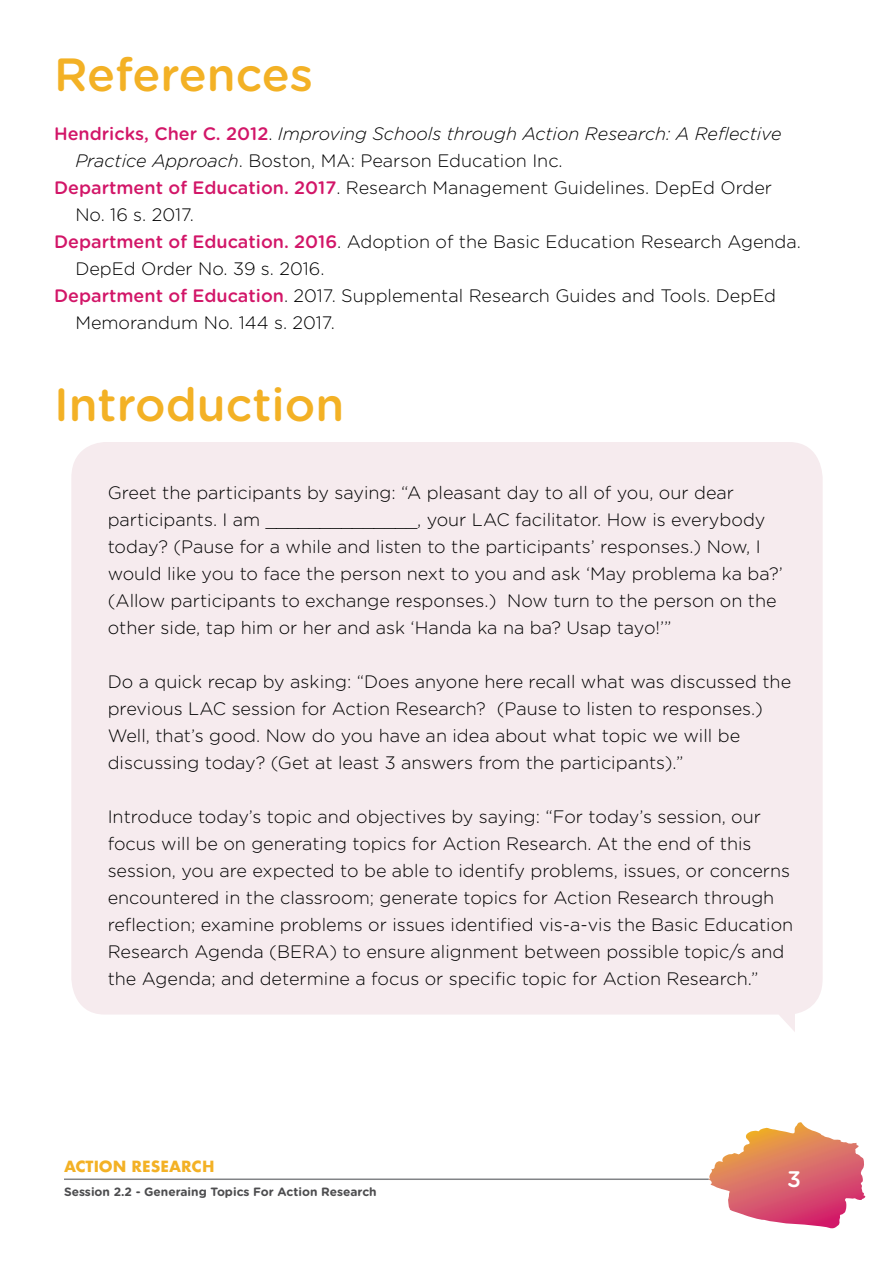
<style>
.page{position:relative;width:894px;height:1263px;background:#fff}
.page>*{position:absolute;margin:0;border:0;box-sizing:border-box;transform-origin:0 0}
.t1{font:500 46.5px "Gotham Rounded";color:#f3b125}
.t2{font:500 22.5px "Gotham Rounded";color:#fff}
.t3{font:300 18px/27px "Gotham Rounded";color:#000}
.t4{font:italic 300 18px "Gotham Rounded";color:#000}
.t5{font:700 15px "Futura";color:#f3b125}
.t6{font:700 12px "Gotham Rounded";color:#4d4d4f}
.s1{font-weight:500;font-style:normal;color:#d21668}
.s2{font-style:normal}
.s3{font-style:italic}
.s4{font-weight:500;color:#d21668}
</style>
<div class="page">
<hr style="left:64px;top:1178px;width:644px;height:2px;background:#818386">
<svg style="left:708px;top:1122px;width:157px;height:104px"></svg>
<div style="left:71px;top:442px;width:751px;height:590px;background:#f6ebee"></div>
<h1 class="t1" style="left:54px;top:42px;width:260px">References</h1>
<p class="t4" style="left:54px;top:121px;width:728px"><span class="s1">Hendricks, Cher C. 2012</span><span class="s2">.</span> Improving Schools through Action Research: A Reflective</p>
<p class="t3" style="left:75px;top:146px;width:488px"><span class="s3">Practice Approach</span>. Boston, MA: Pearson Education Inc.</p>
<p class="t3" style="left:54px;top:173px;width:719px"><span class="s4">Department of Education. 2017</span>. Research Management Guidelines. DepEd Order</p>
<p class="t3" style="left:75px;top:200px;width:120px">No. 16 s. 2017.</p>
<p class="t3" style="left:54px;top:227px;width:748px"><span class="s4">Department of Education. 2016</span>. Adoption of the Basic Education Research Agenda.</p>
<p class="t3" style="left:75px;top:254px;width:250px">DepEd Order No. 39 s. 2016.</p>
<p class="t3" style="left:54px;top:281px;width:723px"><span class="s4">Department of Education</span>. 2017. Supplemental Research Guides and Tools. DepEd</p>
<p class="t3" style="left:75px;top:308px;width:261px">Memorandum No. 144 s. 2017.</p>
<h1 class="t1" style="left:54px;top:371px;width:291px">Introduction</h1>
<p class="t3" style="left:108px;top:478px;width:676px">Greet the participants by saying: “A pleasant day to all of you, our dear participants. I am ______________, your LAC facilitator. How is everybody today? (Pause for a while and listen to the participants’ responses.) Now, I would like you to face the person next to you and ask ‘May problema ka ba?’ (Allow participants to exchange responses.) Now turn to the person on the other side, tap him or her and ask ‘Handa ka na ba? Usap tayo!’”</p>
<p class="t3" style="left:108px;top:667px;width:684px">Do a quick recap by asking: “Does anyone here recall what was discussed the previous LAC session for Action Research? (Pause to listen to responses.)<br>Well, that’s good. Now do you have an idea about what topic we will be discussing today? (Get at least 3 answers from the participants).”</p>
<p class="t3" style="left:108px;top:802px;width:686px">Introduce today’s topic and objectives by saying: “For today’s session, our focus will be on generating topics for Action Research. At the end of this session, you are expected to be able to identify problems, issues, or concerns encountered in the classroom; generate topics for Action Research through reflection; examine problems or issues identified vis-a-vis the Basic Education Research Agenda (BERA) to ensure alignment between possible topic/s and the Agenda; and determine a focus or specific topic for Action Research.”</p>
<p class="t5" style="left:64px;top:1155px;width:152px">ACTION RESEARCH</p>
<p class="t6" style="left:64px;top:1183px;width:314px">Session 2.2 - Generaing Topics For Action Research</p>
<p class="t2" style="left:786px;top:1162px;width:15px">3</p>
</div>
